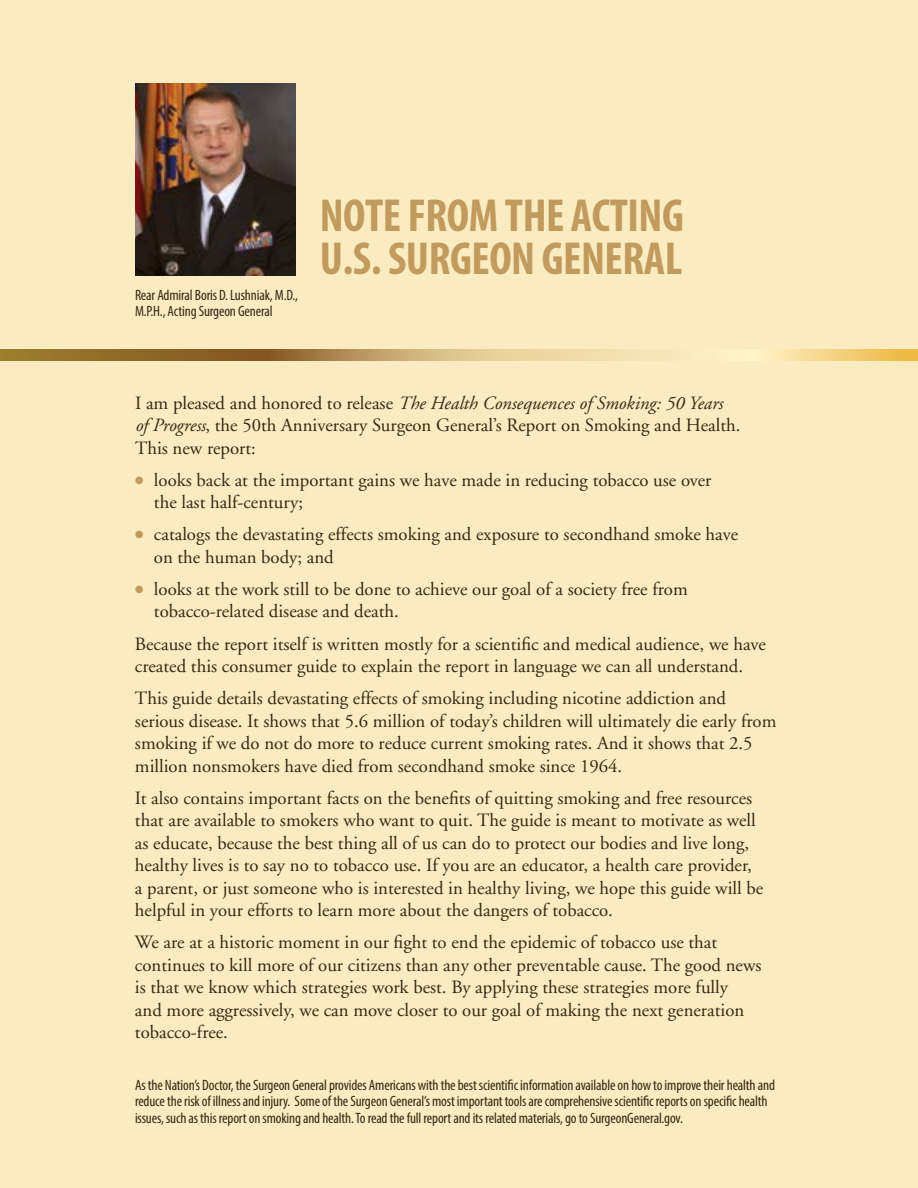
<style>
.page{position:relative;width:918px;height:1188px;background:#faecc0}
.page>*{position:absolute;margin:0;border:0;box-sizing:border-box;transform-origin:0 0}
.t1{font:46.5px/43.5px "Myriad MM 700 300";letter-spacing:-.01em;color:#c09b5d}
.Lbody{font:18.75px/22.5px "Adobe Garamond";color:#3c2415}
.t2{font:condensed 15px/16.5px "Myriad Pro";letter-spacing:-.01em;color:#3c2415}
.t3{font:10.5px "Zapf Dingbats ITC";color:#c09b5d}
.s1{font-style:italic}
</style>
<div class="page">
<svg style="left:0;top:349px;width:918px;height:11px"></svg>
<img style="left:135px;top:84px;width:161px;height:192px">
<p class="t2" style="left:135px;top:286px;width:165px">Rear Admiral Boris D. Lushniak, M.D.,<br>M.P.H., Acting Surgeon General</p>
<h1 class="t1" style="left:320px;top:196px;width:366px">NOTE FROM THE ACTING<br>U.S. SURGEON GENERAL</h1>
<p class="Lbody" style="left:135px;top:392px;width:607px">I am pleased and honored to release <span class="s1">The Health Consequences of Smoking: 50 Years<br>of Progress</span>, the 50th Anniversary Surgeon General’s Report on Smoking and Health.<br>This new report:</p>
<p class="t3" style="left:135px;top:475px;width:10px">●</p>
<p class="Lbody" style="left:154px;top:469px;width:559px">looks back at the important gains we have made in reducing tobacco use over the last half-century;</p>
<p class="Lbody" style="left:154px;top:524px;width:586px">catalogs the devastating effects smoking and exposure to secondhand smoke have on the human body; and</p>
<p class="Lbody" style="left:154px;top:578px;width:535px">looks at the work still to be done to achieve our goal of a society free from tobacco-related disease and death.</p>
<p class="Lbody" style="left:135px;top:633px;width:633px">Because the report itself is written mostly for a scientific and medical audience, we have created this consumer guide to explain the report in language we can all understand.</p>
<p class="Lbody" style="left:135px;top:687px;width:643px">This guide details devastating effects of smoking including nicotine addiction and serious disease. It shows that 5.6 million of today’s children will ultimately die early from smoking if we do not do more to reduce current smoking rates. And it shows that 2.5 million nonsmokers have died from secondhand smoke since 1964.</p>
<p class="Lbody" style="left:135px;top:787px;width:630px">It also contains important facts on the benefits of quitting smoking and free resources that are available to smokers who want to quit. The guide is meant to motivate as well as educate, because the best thing all of us can do to protect our bodies and live long, healthy lives is to say no to tobacco use. If you are an educator, a health care provider, a parent, or just someone who is interested in healthy living, we hope this guide will be helpful in your efforts to learn more about the dangers of tobacco.</p>
<p class="Lbody" style="left:135px;top:931px;width:628px">We are at a historic moment in our fight to end the epidemic of tobacco use that continues to kill more of our citizens than any other preventable cause. The good news is that we know which strategies work best. By applying these strategies more fully<br>and more aggressively, we can move closer to our goal of making the next generation tobacco-free.</p>
<p class="t3" style="left:135px;top:530px;width:10px">●</p>
<p class="t3" style="left:135px;top:584px;width:10px">●</p>
<p class="t2" style="left:135px;top:1077px;width:642px">As the Nation’s Doctor, the Surgeon General provides Americans with the best scientific information available on how to improve their health and reduce the risk of illness and injury. Some of the Surgeon General’s most important tools are comprehensive scientific reports on specific health issues, such as this report on smoking and health. To read the full report and its related materials, go to SurgeonGeneral.gov.</p>
</div>
